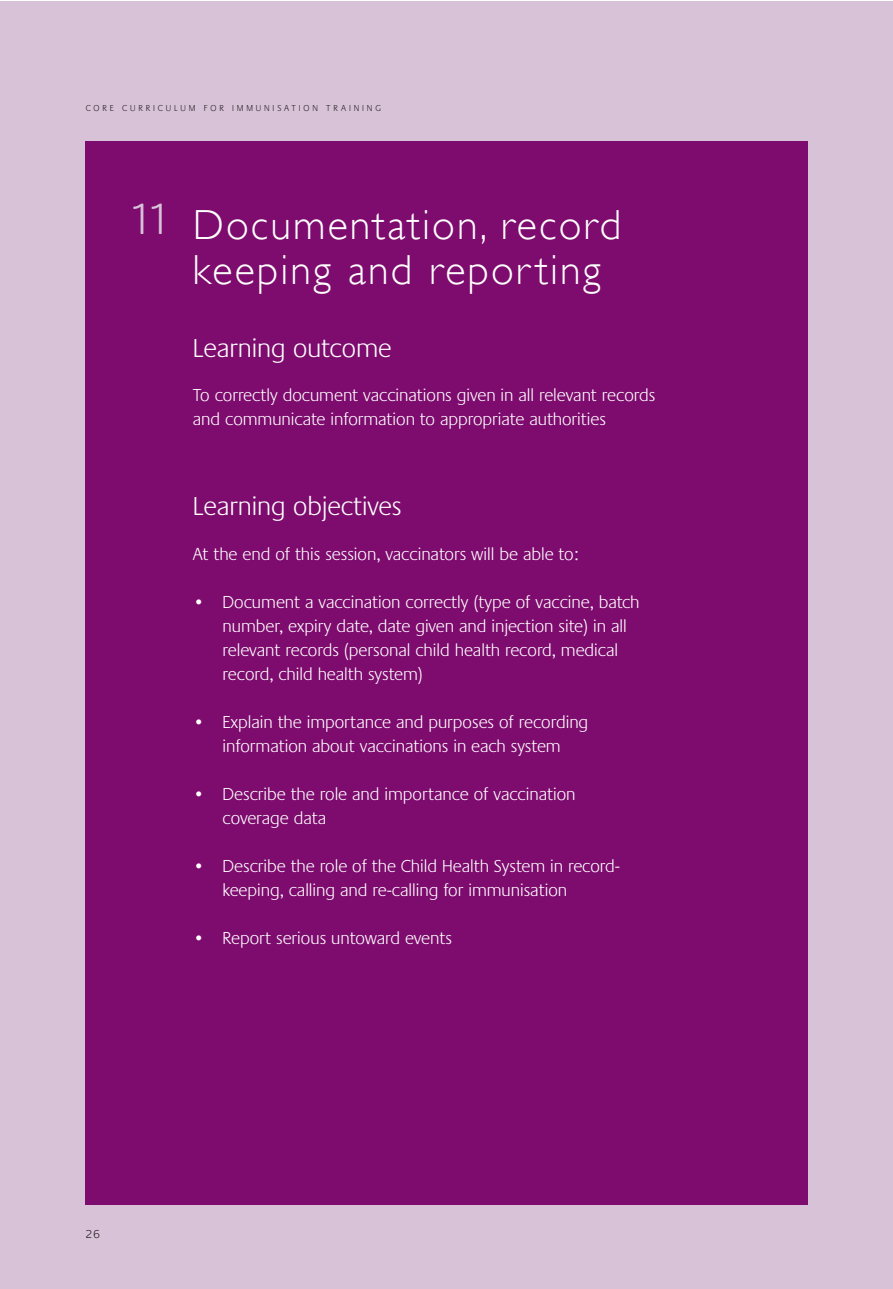
<style>
.page{position:relative;width:893px;height:1289px;background:#fff}
.page>*{position:absolute;margin:0;border:0;box-sizing:border-box;transform-origin:0 0}
.t1{font:300 45px "Praxis EF";color:#d8c2d8}
.t2{font:300 42px/45px "Gill Sans";letter-spacing:.05em;color:#fff}
.t3{font:300 27px "Praxis EF";color:#fff}
.t4{font:300 18px/24px "Praxis EF";color:#fff}
.t5{font:300 12px "Praxis EF";color:#231f20}
.t6{font:300 9px "Praxis EF";letter-spacing:.32em;color:#231f20}
</style>
<div class="page">
<div style="left:0;top:1px;width:893px;height:1287px;background:#d8c2d8"></div>
<div style="left:85px;top:142px;width:723px;height:1063px;background:#7e0b6e"></div>
<p class="t6" style="left:86px;top:105px;width:297px">CORE CURRICULUM FOR IMMUNISATION TRAINING</p>
<h1 class="t1" style="left:129px;top:202px;width:44px">11</h1>
<h2 class="t2" style="left:193px;top:203px;width:430px">Documentation, record keeping and reporting</h2>
<h3 class="t3" style="left:193px;top:337px;width:200px">Learning outcome</h3>
<p class="t4" style="left:193px;top:384px;width:464px">To correctly document vaccinations given in all relevant records and communicate information to appropriate authorities</p>
<h3 class="t3" style="left:193px;top:495px;width:210px">Learning objectives</h3>
<p class="t4" style="left:193px;top:543px;width:387px">At the end of this session, vaccinators will be able to:</p>
<p class="t4" style="left:223px;top:591px;width:418px;text-indent:-30px">• Document a vaccination correctly (type of vaccine, batch number, expiry date, date given and injection site) in all relevant records (personal child health record, medical record, child health system)</p>
<p class="t4" style="left:193px;top:711px;width:397px;text-align:center">• Explain the importance and purposes of recording information about vaccinations in each system</p>
<p class="t4" style="left:223px;top:783px;width:354px;text-indent:-30px">• Describe the role and importance of vaccination coverage data</p>
<p class="t4" style="left:223px;top:855px;width:399px;text-indent:-30px">• Describe the role of the Child Health System in record&shy;keeping, calling and re-calling for immunisation</p>
<p class="t4" style="left:193px;top:927px;width:261px">• Report serious untoward events</p>
<p class="t5" style="left:86px;top:1229px;width:16px">26</p>
</div>
